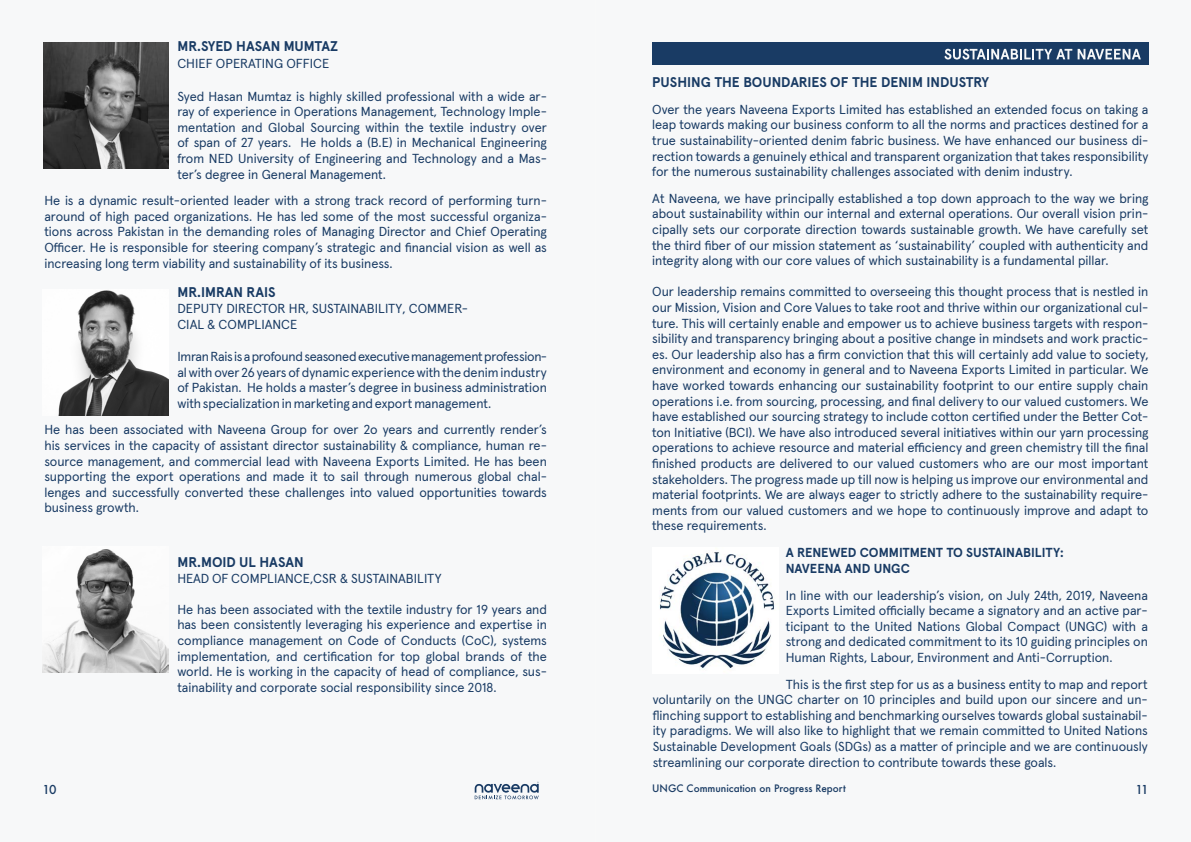
<style>
.page{position:relative;width:1191px;height:842px;background:#fff}
.page>*{position:absolute;margin:0;border:0;box-sizing:border-box;transform-origin:0 0}
.t1{font:700 14px "Apercu Pro";letter-spacing:-.005em;color:#193b64}
.t2{font:13px/15.6px "Apercu Pro";color:#193b64;text-align:justify}
.t3{font:700 13px/15.6px "Apercu Pro";color:#193b64}
.t4{font:500 12px "Futura";color:#193b64}
.t5{font:500 10px "Futura";color:#193b64}
</style>
<div class="page">
<div style="left:595px;top:0;width:596px;height:842px;background:#f7f8f9"></div>
<div style="left:0;top:0;width:595px;height:842px;background:#f7f8f9"></div>
<svg style="left:475px;top:782px;width:64px;height:17px"></svg>
<img style="left:43px;top:43px;width:126px;height:126px">
<img style="left:58px;top:290px;width:111px;height:125px">
<img style="left:43px;top:549px;width:126px;height:123px">
<img style="left:660px;top:552px;width:114px;height:116px">
<div style="left:652px;top:43px;width:496px;height:22px;background:#193b64"></div>
<svg style="left:944px;top:49px;width:196px;height:11px"></svg>
<p class="t1" style="left:177px;top:36px;width:162px">MR.SYED HASAN MUMTAZ</p>
<p class="t2" style="left:177px;top:55px;width:153px">CHIEF OPERATING OFFICE</p>
<p class="t2" style="left:177px;top:87px;width:371px">Syed Hasan Mumtaz is highly skilled professional with a wide ar&shy;ray of experience in Operations Management, Technology Imple&shy;mentation and Global Sourcing within the textile industry over of span of 27 years. He holds a (B.E) in Mechanical Engineering from NED University of Engineering and Technology and a Mas&shy;ter’s degree in General Management.</p>
<p class="t2" style="left:44px;top:192px;width:504px">He is a dynamic result-oriented leader with a strong track record of performing turn&shy;around of high paced organizations. He has led some of the most successful organiza&shy;tions across Pakistan in the demanding roles of Managing Director and Chief Operating Officer. He is responsible for steering company’s strategic and financial vision as well as increasing long term viability and sustainability of its business.</p>
<p class="t1" style="left:177px;top:282px;width:100px">MR.IMRAN RAIS</p>
<p class="t2" style="left:177px;top:300px;width:292px">DEPUTY DIRECTOR HR, SUSTAINABILITY, COMMER-<br>CIAL &amp; COMPLIANCE</p>
<p class="t2" style="left:177px;top:348px;width:371px">Imran Rais is a profound seasoned executive management profession&shy;al with over 26 years of dynamic experience with the denim industry of Pakistan. He holds a master’s degree in business administration with specialization in marketing and export management.</p>
<p class="t2" style="left:44px;top:421px;width:504px">He has been associated with Naveena Group for over 2o years and currently render’s his services in the capacity of assistant director sustainability &amp; compliance, human re&shy;source management, and commercial lead with Naveena Exports Limited. He has been supporting the export operations and made it to sail through numerous global chal&shy;lenges and successfully converted these challenges into valued opportunities towards business growth.</p>
<p class="t1" style="left:177px;top:551px;width:128px">MR.MOID UL HASAN</p>
<p class="t2" style="left:177px;top:569px;width:266px">HEAD OF COMPLIANCE,CSR &amp; SUSTAINABILITY</p>
<p class="t2" style="left:177px;top:600px;width:371px">He has been associated with the textile industry for 19 years and has been consistently leveraging his experience and expertise in compliance management on Code of Conducts (CoC), systems implementation, and certification for top global brands of the world. He is working in the capacity of head of compliance, sus&shy;tainability and corporate social responsibility since 2018.</p>
<p class="t1" style="left:652px;top:71px;width:338px">PUSHING THE BOUNDARIES OF THE DENIM INDUSTRY</p>
<p class="t2" style="left:652px;top:100px;width:498px">Over the years Naveena Exports Limited has established an extended focus on taking a leap towards making our business conform to all the norms and practices destined for a true sustainability-oriented denim fabric business. We have enhanced our business di&shy;rection towards a genuinely ethical and transparent organization that takes responsibility for the numerous sustainability challenges associated with denim industry.</p>
<p class="t2" style="left:652px;top:189px;width:498px">At Naveena, we have principally established a top down approach to the way we bring about sustainability within our internal and external operations. Our overall vision prin&shy;cipally sets our corporate direction towards sustainable growth. We have carefully set the third fiber of our mission statement as ‘sustainability’ coupled with authenticity and integrity along with our core values of which sustainability is a fundamental pillar.</p>
<p class="t2" style="left:652px;top:283px;width:498px">Our leadership remains committed to overseeing this thought process that is nestled in our Mission, Vision and Core Values to take root and thrive within our organizational cul&shy;ture. This will certainly enable and empower us to achieve business targets with respon&shy;sibility and transparency bringing about a positive change in mindsets and work practic&shy;es. Our leadership also has a firm conviction that this will certainly add value to society, environment and economy in general and to Naveena Exports Limited in particular. We have worked towards enhancing our sustainability footprint to our entire supply chain operations i.e. from sourcing, processing, and final delivery to our valued customers. We have established our sourcing strategy to include cotton certified under the Better Cot&shy;ton Initiative (BCI). We have also introduced several initiatives within our yarn processing operations to achieve resource and material efficiency and green chemistry till the final finished products are delivered to our valued customers who are our most important stakeholders. The progress made up till now is helping us improve our environmental and material footprints. We are always eager to strictly adhere to the sustainability require&shy;ments from our valued customers and we hope to continuously improve and adapt to these requirements.</p>
<p class="t3" style="left:785px;top:544px;width:280px">A RENEWED COMMITMENT TO SUSTAINABILITY:<br>NAVEENA AND UNGC</p>
<p class="t2" style="left:785px;top:586px;width:364px">In line with our leadership’s vision, on July 24th, 2019, Naveena Exports Limited officially became a signatory and an active par&shy;ticipant to the United Nations Global Compact (UNGC) with a strong and dedicated commitment to its 10 guiding principles on Human Rights, Labour, Environment and Anti-Corruption.</p>
<p class="t2" style="left:652px;top:675px;width:497px;text-indent:133px">This is the first step for us as a business entity to map and report voluntarily on the UNGC charter on 10 principles and build upon our sincere and un&shy;flinching support to establishing and benchmarking ourselves towards global sustainabil&shy;ity paradigms. We will also like to highlight that we remain committed to United Nations Sustainable Development Goals (SDGs) as a matter of principle and we are continuously streamlining our corporate direction to contribute towards these goals.</p>
<p class="t4" style="left:43px;top:781px;width:16px">10</p>
<p class="t5" style="left:652px;top:782px;width:195px">UNGC Communication on Progress Report</p>
<p class="t4" style="left:1135px;top:781px;width:15px">11</p>
</div>
